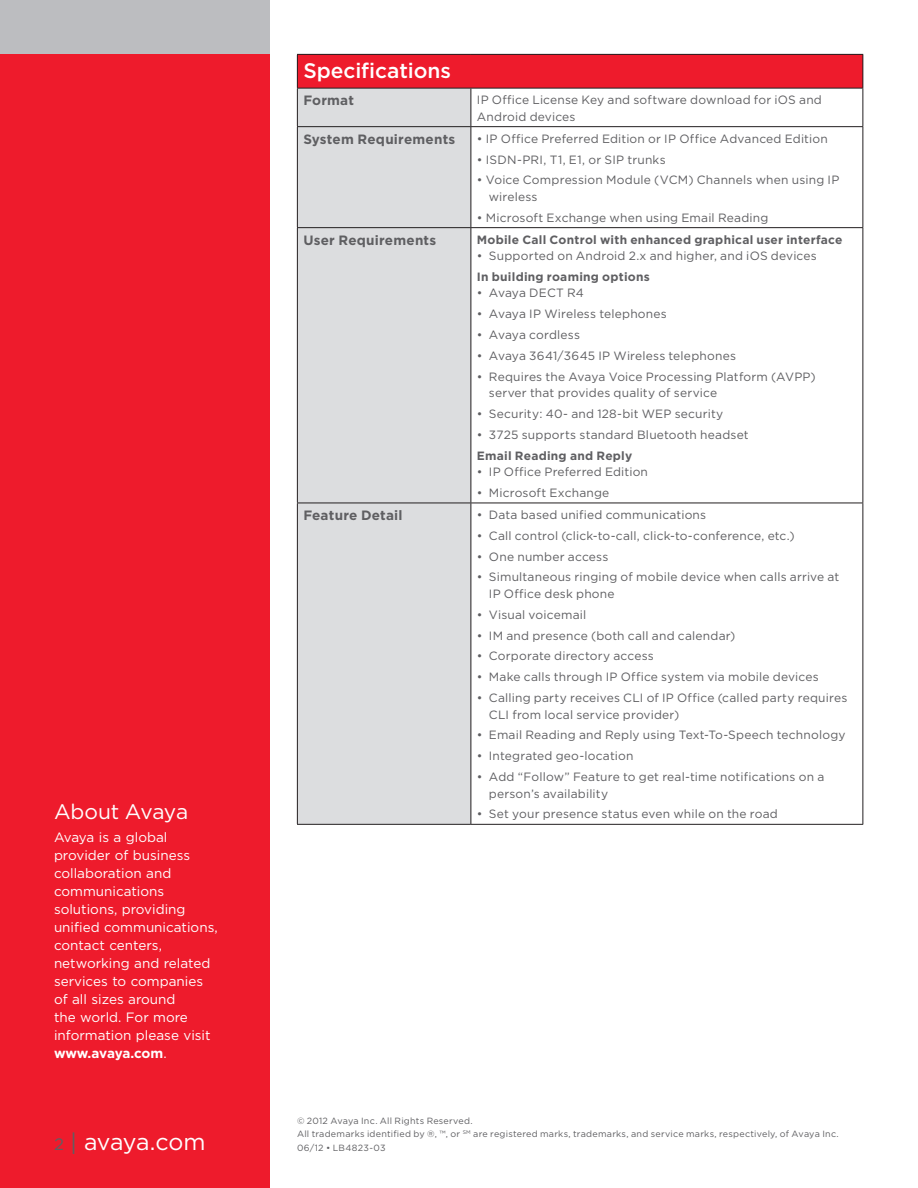
<style>
.page{position:relative;width:918px;height:1188px;background:#fff}
.page>*{position:absolute;margin:0;border:0;box-sizing:border-box;transform-origin:0 0}
.t1{font:23.25px "Gotham";letter-spacing:-.015em;color:#fff}
.Table_Header{font:500 21px "Gotham";color:#fff}
.Boilerplate_Head{font:21px "Gotham";letter-spacing:-.01em;color:#fff}
.Boilerplate_Copy{font:13.5px/18px "Gotham";color:#fff}
.Table_Copy{font:700 13.5px "Gotham";letter-spacing:.015em;color:#5f5f62}
.table_bullet{font:12px/16.5px "Gotham";letter-spacing:.015em;color:#5f5f62}
.Table_Copy-2{font:700 12px "Gotham";letter-spacing:.02em;color:#5f5f62}
.Table_Copy-3{font:12px/16.5px "Gotham";letter-spacing:.015em;color:#5f5f62}
.Legal{font:9px "Gotham";letter-spacing:.025em;color:#5f5f62}
.s1{font-weight:700}
.s2{font-size:16.5px;color:#5f5f62}
.s3{color:#5f5f62}
</style>
<div class="page">
<div style="left:0;top:0;width:270px;height:1188px;background:#ee1b2c"></div>
<div style="left:297px;top:54px;width:566px;height:34px;background:#ee1b2c"></div>
<div style="left:298px;top:89px;width:173px;height:735px;background:#dcdddf"></div>
<hr style="left:297px;top:127px;width:1px;height:100px;background:#231f20">
<hr style="left:471px;top:127px;width:1px;height:100px;background:#231f20">
<hr style="left:862px;top:127px;width:1px;height:100px;background:#231f20">
<hr style="left:297px;top:227px;width:174px;height:1px;background:#231f20">
<hr style="left:297px;top:228px;width:1px;height:275px;background:#231f20">
<hr style="left:471px;top:227px;width:392px;height:1px;background:#231f20">
<hr style="left:471px;top:228px;width:1px;height:275px;background:#231f20">
<hr style="left:862px;top:228px;width:1px;height:275px;background:#231f20">
<hr style="left:297px;top:503px;width:174px;height:1px;background:#231f20">
<hr style="left:297px;top:503px;width:1px;height:321px;background:#231f20">
<hr style="left:471px;top:503px;width:392px;height:1px;background:#231f20">
<hr style="left:471px;top:503px;width:1px;height:321px;background:#231f20">
<hr style="left:862px;top:503px;width:1px;height:321px;background:#231f20">
<hr style="left:297px;top:824px;width:174px;height:1px;background:#231f20">
<hr style="left:471px;top:824px;width:392px;height:1px;background:#231f20">
<hr style="left:297px;top:54px;width:174px;height:1px;background:#231f20">
<hr style="left:297px;top:55px;width:1px;height:33px;background:#231f20">
<hr style="left:471px;top:54px;width:392px;height:1px;background:#231f20">
<hr style="left:862px;top:55px;width:1px;height:33px;background:#231f20">
<hr style="left:297px;top:88px;width:174px;height:1px;background:#231f20">
<hr style="left:297px;top:88px;width:1px;height:38px;background:#231f20">
<hr style="left:471px;top:88px;width:392px;height:1px;background:#231f20">
<hr style="left:471px;top:88px;width:1px;height:38px;background:#231f20">
<hr style="left:862px;top:88px;width:1px;height:38px;background:#231f20">
<hr style="left:297px;top:126px;width:174px;height:1px;background:#231f20">
<hr style="left:471px;top:126px;width:392px;height:1px;background:#231f20">
<div style="left:0;top:0;width:270px;height:54px;background:#bcbdc0"></div>
<p class="Boilerplate_Head" style="left:54px;top:800px;width:136px">About Avaya</p>
<p class="Boilerplate_Copy" style="left:54px;top:828px;width:165px">Avaya is a global provider of business collaboration and communications solutions, providing unified communications, contact centers, networking and related services to companies of all sizes around<br>the world. For more information please visit <span class="s1">www.avaya.com</span>.</p>
<h1 class="t1" style="left:54px;top:1129px;width:153px"><span class="s2">2</span> <span class="s3">|</span> avaya.com</h1>
<p class="Table_Header" style="left:303px;top:59px;width:149px">Specifications</p>
<p class="Table_Copy" style="left:303px;top:93px;width:52px">Format</p>
<p class="Table_Copy-3" style="left:477px;top:91px;width:347px">IP Office License Key and software download for iOS and<br>Android devices</p>
<p class="Table_Copy" style="left:303px;top:131px;width:153px">System Requirements</p>
<p class="table_bullet" style="left:477px;top:130px;width:352px">• IP Office Preferred Edition or IP Office Advanced Edition</p>
<p class="table_bullet" style="left:477px;top:151px;width:190px">• ISDN-PRI, T1, E1, or SIP trunks</p>
<p class="table_bullet" style="left:489px;top:172px;width:352px;text-indent:-12px">• Voice Compression Module (VCM) Channels when using IP wireless</p>
<p class="table_bullet" style="left:477px;top:209px;width:293px">• Microsoft Exchange when using Email Reading</p>
<p class="Table_Copy" style="left:303px;top:232px;width:134px">User Requirements</p>
<p class="Table_Copy-2" style="left:477px;top:232px;width:367px">Mobile Call Control with enhanced graphical user interface</p>
<p class="table_bullet" style="left:477px;top:247px;width:341px">• Supported on Android 2.x and higher, and iOS devices</p>
<p class="Table_Copy-2" style="left:477px;top:270px;width:174px">In building roaming options</p>
<p class="table_bullet" style="left:477px;top:285px;width:108px">• Avaya DECT R4</p>
<p class="table_bullet" style="left:477px;top:306px;width:191px">• Avaya IP Wireless telephones</p>
<p class="table_bullet" style="left:477px;top:326px;width:105px">• Avaya cordless</p>
<p class="table_bullet" style="left:477px;top:347px;width:261px">• Avaya 3641/3645 IP Wireless telephones</p>
<p class="table_bullet" style="left:489px;top:368px;width:328px;text-indent:-12px">• Requires the Avaya Voice Processing Platform (AVPP) server that provides quality of service</p>
<p class="table_bullet" style="left:477px;top:405px;width:248px">• Security: 40- and 128-bit WEP security</p>
<p class="table_bullet" style="left:477px;top:426px;width:273px">• 3725 supports standard Bluetooth headset</p>
<p class="Table_Copy-2" style="left:477px;top:448px;width:157px">Email Reading and Reply</p>
<p class="table_bullet" style="left:477px;top:463px;width:173px">• IP Office Preferred Edition</p>
<p class="table_bullet" style="left:477px;top:484px;width:134px">• Microsoft Exchange</p>
<p class="Table_Copy" style="left:303px;top:508px;width:101px">Feature Detail</p>
<p class="table_bullet" style="left:477px;top:506px;width:231px">• Data based unified communications</p>
<p class="table_bullet" style="left:477px;top:527px;width:319px">• Call control (click-to-call, click-to-conference, etc.)</p>
<p class="table_bullet" style="left:477px;top:548px;width:133px">• One number access</p>
<p class="table_bullet" style="left:489px;top:569px;width:352px;text-indent:-12px">• Simultaneous ringing of mobile device when calls arrive at<br>IP Office desk phone</p>
<p class="table_bullet" style="left:477px;top:606px;width:111px">• Visual voicemail</p>
<p class="table_bullet" style="left:477px;top:627px;width:260px">• IM and presence (both call and calendar)</p>
<p class="table_bullet" style="left:477px;top:648px;width:179px">• Corporate directory access</p>
<p class="table_bullet" style="left:477px;top:669px;width:343px">• Make calls through IP Office system via mobile devices</p>
<p class="table_bullet" style="left:489px;top:689px;width:360px;text-indent:-12px">• Calling party receives CLI of IP Office (called party requires<br>CLI from local service provider)</p>
<p class="table_bullet" style="left:477px;top:727px;width:370px">• Email Reading and Reply using Text-To-Speech technology</p>
<p class="table_bullet" style="left:477px;top:747px;width:158px">• Integrated geo-location</p>
<p class="table_bullet" style="left:489px;top:768px;width:337px;text-indent:-12px">• Add “Follow” Feature to get real-time notifications on a person’s availability</p>
<p class="table_bullet" style="left:477px;top:806px;width:303px">• Set your presence status even while on the road</p>
<p class="Legal" style="left:297px;top:1115px;width:177px">© 2012 Avaya Inc. All Rights Reserved.</p>
<p class="Legal" style="left:297px;top:1129px;width:543px">All trademarks identified by ®, ™, or <sup>SM</sup> are registered marks, trademarks, and service marks, respectively, of Avaya Inc.</p>
<p class="Legal" style="left:297px;top:1142px;width:90px">06/12 • LB4823-03</p>
</div>
